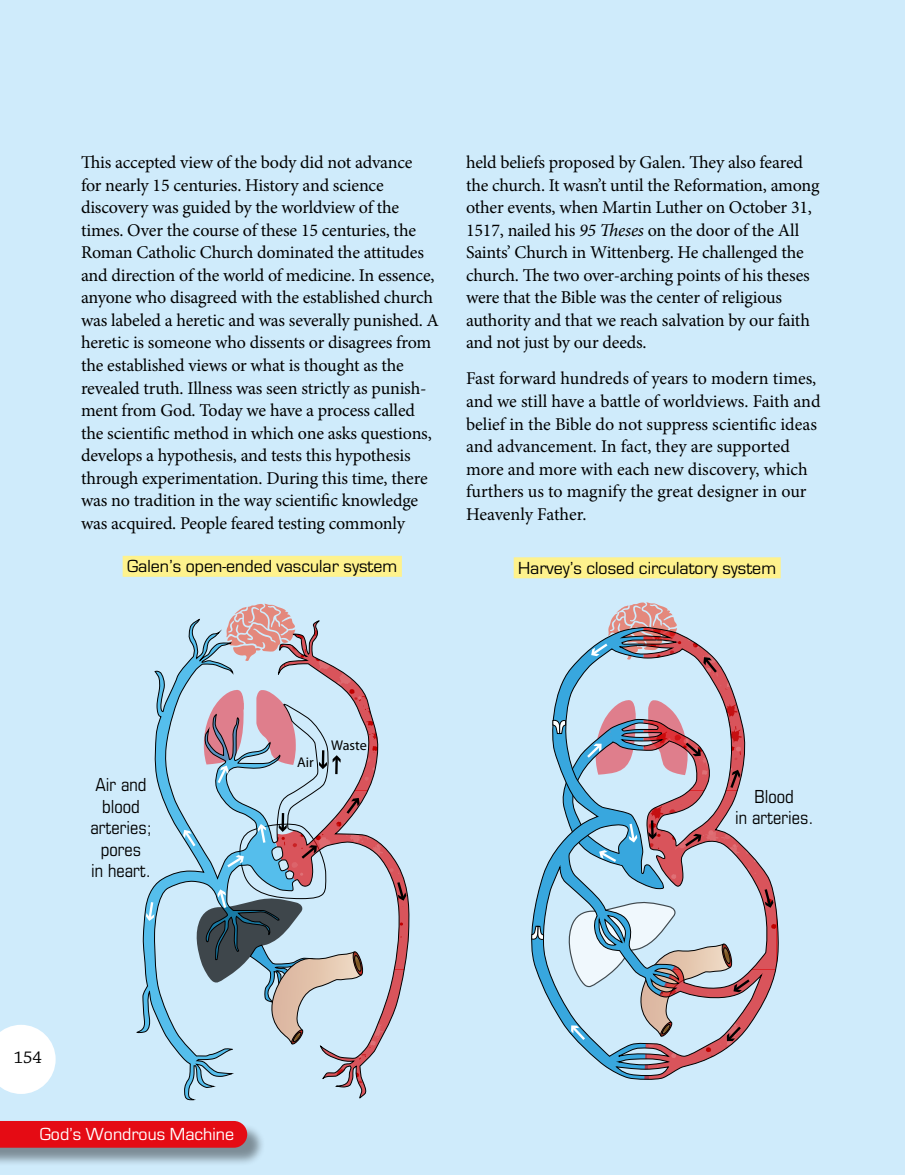
<style>
.page{position:relative;width:905px;height:1175px;background:#cfebfb}
.page>*{position:absolute;margin:0;border:0;box-sizing:border-box;transform-origin:0 0}
.t1{font:18px/22.5px "Minion Pro";letter-spacing:-.01em;color:#000}
.t2{font:18px "Eurostile";color:#000}
.t3{font:condensed 18px/21.6px "Eurostile LT Std";color:#000;text-align:center}
.t4{font:18px "Eurostile";color:#fff}
.t5{font:18px "Chaparral Pro";color:#000}
.t6{font:14.1px "Myriad Pro";color:#000}
.s1{font-style:italic}
</style>
<div class="page">
<svg style="left:231px;top:603px;width:61px;height:16px"></svg>
<svg style="left:136px;top:619px;width:274px;height:482px"></svg>
<hr style="left:335px;top:758px;width:3px;height:16px;background:#000">
<svg style="left:319px;top:750px;width:21px;height:19px"></svg>
<svg style="left:395px;top:879px;width:11px;height:22px"></svg>
<svg style="left:182px;top:796px;width:182px;height:248px"></svg>
<svg style="left:146px;top:899px;width:9px;height:22px"></svg>
<svg style="left:204px;top:690px;width:40px;height:95px"></svg>
<svg style="left:531px;top:632px;width:248px;height:448px"></svg>
<svg style="left:728px;top:769px;width:12px;height:21px"></svg>
<svg style="left:702px;top:656px;width:17px;height:19px"></svg>
<svg style="left:590px;top:602px;width:87px;height:57px"></svg>
<svg style="left:648px;top:700px;width:54px;height:75px"></svg>
<svg style="left:762px;top:886px;width:11px;height:22px"></svg>
<svg style="left:568px;top:902px;width:184px;height:140px"></svg>
<svg style="left:682px;top:833px;width:20px;height:15px"></svg>
<svg style="left:648px;top:820px;width:8px;height:19px"></svg>
<svg style="left:531px;top:926px;width:13px;height:15px"></svg>
<svg style="left:552px;top:700px;width:85px;height:170px"></svg>
<div style="left:123px;top:556px;width:279px;height:21px;background:#fef28d"></div>
<div style="left:513px;top:557px;width:267px;height:21px;background:#fef28d"></div>
<svg style="left:0;top:1025px;width:56px;height:69px"></svg>
<div style="left:0;top:1123px;width:266px;height:43px;background:#000;opacity:.4"></div>
<div style="left:0;top:1121px;width:247px;height:26px;background:#e50b14"></div>
<p class="t1" style="left:81px;top:151px;width:359px">This accepted view of the body did not advance<br>for nearly 15 centuries. History and science discovery was guided by the worldview of the times. Over the course of these 15 centuries, the Roman Catholic Church dominated the attitudes and direction of the world of medicine. In essence, anyone who disagreed with the established church was labeled a heretic and was severally punished. A heretic is someone who dissents or disagrees from the established views or what is thought as the revealed truth. Illness was seen strictly as punish&shy;ment from God. Today we have a process called the scientific method in which one asks questions, develops a hypothesis, and tests this hypothesis through experimentation. During this time, there was no tradition in the way scientific knowledge was acquired. People feared testing commonly</p>
<p class="t1" style="left:466px;top:151px;width:355px">held beliefs proposed by Galen. They also feared the church. It wasn’t until the Reformation, among other events, when Martin Luther on October 31, 1517, nailed his <span class="s1">95 Theses</span> on the door of the All Saints’ Church in Wittenberg. He challenged the church. The two over-arching points of his theses were that the Bible was the center of religious authority and that we reach salvation by our faith and not just by our deeds.</p>
<p class="t1" style="left:466px;top:367px;width:356px">Fast forward hundreds of years to modern times, and we still have a battle of worldviews. Faith and belief in the Bible do not suppress scientific ideas and advancement. In fact, they are supported more and more with each new discovery, which furthers us to magnify the great designer in our Heavenly Father.</p>
<p class="t2" style="left:127px;top:556px;width:272px">Galen’s open-ended vascular system</p>
<p class="t3" style="left:90px;top:773px;width:63px">Air and blood arteries; pores<br>in heart.</p>
<p class="t6" style="left:297px;top:754px;width:18px">Air</p>
<p class="t6" style="left:331px;top:737px;width:37px">Waste</p>
<p class="t5" style="left:14px;top:1047px;width:30px">154</p>
<p class="t4" style="left:40px;top:1124px;width:196px">God’s Wondrous Machine</p>
<p class="t2" style="left:518px;top:558px;width:259px">Harvey’s closed circulatory system</p>
<p class="t3" style="left:735px;top:785px;width:80px">Blood<br>in arteries.</p>
</div>
